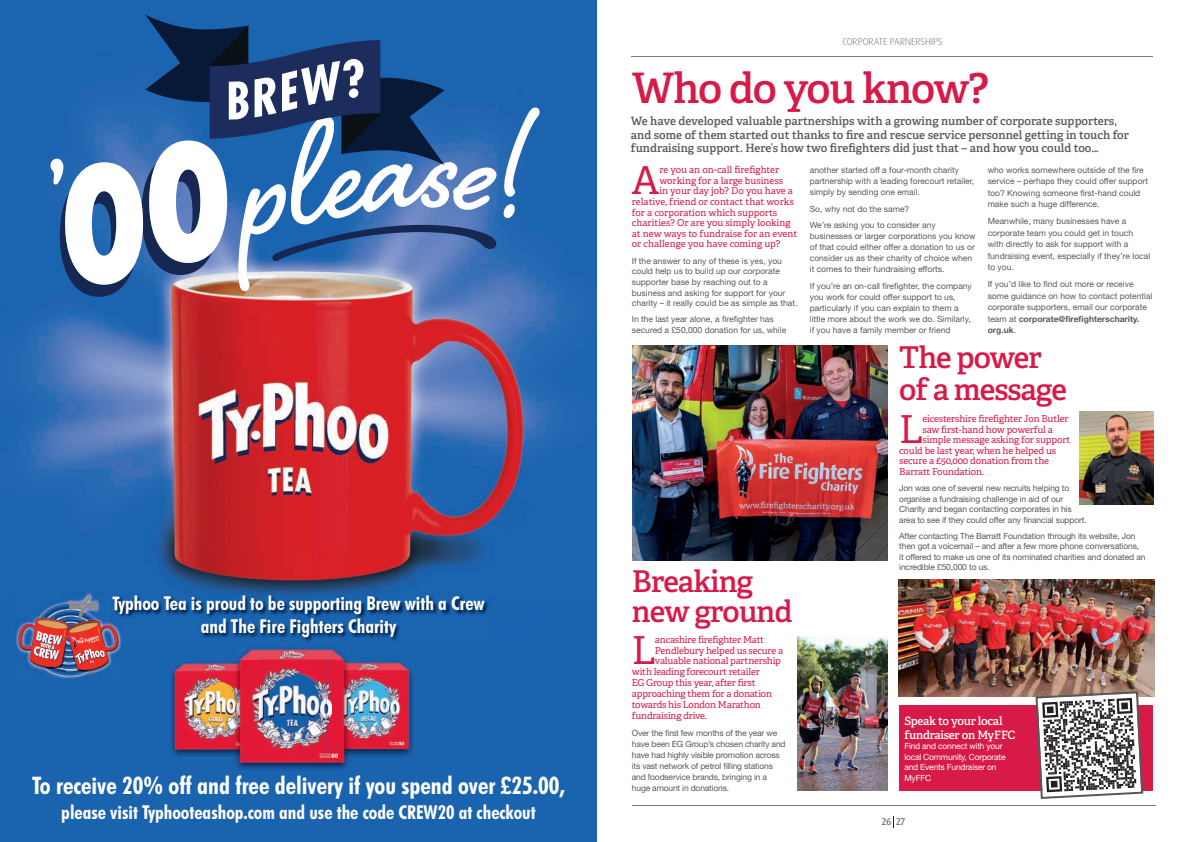
<style>
.page{position:relative;width:1191px;height:842px;background:#fff}
.page>*{position:absolute;margin:0;border:0;box-sizing:border-box;transform-origin:0 0}
.t1{font:600 42px "Adelle Basic";letter-spacing:-.03em;color:#d71a48}
.t2{font:38.5px "Adelle Basic";color:#d71a48}
.t3{font:600 30px/29px "Adelle Basic";letter-spacing:-.035em;color:#d71a48}
.t4{font:700 condensed 24.2px "Futura BT";color:#fff}
.t5{font:700 condensed 19.2px/23px "Futura BT";color:#fff;text-align:center}
.t6{font:600 11.5px/13.5px "Adelle Basic";color:#57585a}
.t7{font:600 11.5px/13.5px "Adelle Basic";letter-spacing:-.02em;color:#fff}
.t8{font:300 10px "Dax Pro";letter-spacing:-.01em;color:#76787b}
.t9{font:500 10px "Dax Pro";color:#76787b}
.t10{font:9.5px "Adelle Basic";letter-spacing:-.02em;color:#d71a48}
.t11{font:9.5px "Adelle Basic";color:#d71a48}
.t12{font:8.5px/11.4px "Helvetica Neue";color:#57585a}
.t13{font:8.5px/11px "Helvetica Neue";letter-spacing:-.02em;color:#57585a}
.t14{font:8.5px/10.5px "Helvetica Neue";letter-spacing:-.025em;color:#fff}
.s1{font-weight:700}
</style>
<div class="page">
<hr style="left:632px;top:805px;width:523px;height:1px;background:#76787b">
<svg style="left:893px;top:816px;width:1px;height:12px"></svg>
<hr style="left:631px;top:57px;width:521px;height:1px;background:#76787b">
<div style="left:898px;top:706px;width:254px;height:85px;background:#d71a48"></div>
<img style="left:898px;top:580px;width:256px;height:116px">
<img style="left:1079px;top:411px;width:74px;height:93px">
<svg style="left:1035px;top:691px;width:108px;height:108px;background:#a59b9d"></svg>
<img style="left:632px;top:345px;width:255px;height:216px">
<img style="left:797px;top:636px;width:90px;height:155px">
<img style="left:0;top:0;width:421px;height:421px">
<img style="left:421px;top:0;width:176px;height:596px">
<img style="left:0;top:421px;width:245px;height:175px">
<img style="left:245px;top:421px;width:176px;height:174px">
<div style="left:0;top:596px;width:35px;height:246px;background:#1a63af"></div>
<div style="left:457px;top:596px;width:140px;height:246px;background:#1a63af"></div>
<div style="left:105px;top:643px;width:70px;height:199px;background:#1a63af"></div>
<div style="left:175px;top:643px;width:282px;height:23px;background:#1a63af"></div>
<div style="left:35px;top:679px;width:70px;height:163px;background:#1a63af"></div>
<div style="left:386px;top:666px;width:71px;height:176px;background:#1a63af"></div>
<div style="left:175px;top:758px;width:211px;height:84px;background:#1a63af"></div>
<img style="left:169px;top:660px;width:64px;height:98px">
<img style="left:171px;top:658px;width:62px;height:96px">
<img style="left:350px;top:658px;width:65px;height:100px">
<img style="left:350px;top:660px;width:64px;height:91px">
<img style="left:233px;top:643px;width:117px;height:128px">
<img style="left:233px;top:660px;width:1px;height:94px">
<img style="left:234px;top:647px;width:115px;height:122px">
<img style="left:326px;top:660px;width:23px;height:98px">
<svg style="left:333px;top:658px;width:17px;height:2px"></svg>
<img style="left:123px;top:595px;width:366px;height:48px">
<img style="left:123px;top:596px;width:362px;height:18px">
<svg style="left:50px;top:15px;width:490px;height:282px"></svg>
<div style="left:349px;top:88px;width:9px;height:10px;background:#fff;border-radius:50%"></div>
<img style="left:15px;top:591px;width:108px;height:88px">
<img style="left:118px;top:596px;width:5px;height:18px">
<img style="left:41px;top:670px;width:53px;height:5px">
<img style="left:18px;top:617px;width:1px;height:52px">
<img style="left:102px;top:643px;width:18px;height:29px">
<img style="left:118px;top:620px;width:2px;height:23px">
<img style="left:66px;top:670px;width:36px;height:2px">
<img style="left:19px;top:595px;width:99px;height:75px">
<h3 class="t5" style="left:112px;top:592px;width:374px">Typhoo Tea is proud to be supporting Brew with a Crew and The Fire Fighters Charity</h3>
<h3 class="t4" style="left:32px;top:770px;width:534px">To receive 20% off and free delivery if you spend over £25.00,</h3>
<h3 class="t5" style="left:61px;top:800px;width:476px">please visit Typhooteashop.com and use the code CREW20 at checkout</h3>
<p class="t8" style="left:842px;top:35px;width:102px">CORPORATE PARNERSHIPS</p>
<h1 class="t1" style="left:632px;top:61px;width:358px">Who do you know?</h1>
<p class="t6" style="left:631px;top:114px;width:499px">We have developed valuable partnerships with a growing number of corporate supporters, and some of them started out thanks to fire and rescue service personnel getting in touch for fundraising support. Here’s how two firefighters did just that – and how you could too…</p>
<h2 class="t2" style="left:632px;top:157px;width:29px">A</h2>
<p class="t11" style="left:659px;top:164px;width:121px">re you an on-call firefighter</p>
<p class="t11" style="left:659px;top:175px;width:125px">working for a large business</p>
<p class="t10" style="left:659px;top:185px;width:135px">in your day job? Do you have a</p>
<p class="t11" style="left:632px;top:196px;width:163px">relative, friend or contact that works</p>
<p class="t11" style="left:632px;top:206px;width:147px">for a corporation which supports</p>
<p class="t11" style="left:632px;top:217px;width:160px">charities? Or are you simply looking</p>
<p class="t10" style="left:632px;top:228px;width:167px">at new ways to fundraise for an event</p>
<p class="t11" style="left:632px;top:238px;width:150px">or challenge you have coming up?</p>
<p class="t12" style="left:632px;top:255px;width:167px;line-height:10.6px">If the answer to any of these is yes, you could help us to build up our corporate supporter base by reaching out to a business and asking for support for your charity – it really could be as simple as that.</p>
<p class="t12" style="left:632px;top:314px;width:156px;line-height:10.6px">In the last year alone, a firefighter has secured a £50,000 donation for us, while</p>
<h3 class="t3" style="left:632px;top:567px;width:162px">Breaking new ground</h3>
<h2 class="t2" style="left:632px;top:627px;width:25px">L</h2>
<p class="t10" style="left:655px;top:634px;width:110px">ancashire firefighter Matt</p>
<p class="t10" style="left:655px;top:644px;width:130px">Pendlebury helped us secure a</p>
<p class="t10" style="left:655px;top:655px;width:128px">valuable national partnership</p>
<p class="t10" style="left:632px;top:666px;width:129px">with leading forecourt retailer</p>
<p class="t10" style="left:632px;top:677px;width:125px">EG Group this year, after first</p>
<p class="t10" style="left:632px;top:688px;width:142px">approaching them for a donation</p>
<p class="t10" style="left:632px;top:699px;width:131px">towards his London Marathon</p>
<p class="t10" style="left:632px;top:710px;width:77px">fundraising drive.</p>
<p class="t13" style="left:632px;top:727px;width:155px">Over the first few months of the year we have been EG Group’s chosen charity and have had highly visible promotion across its vast network of petrol filling stations and foodservice brands, bringing in a huge amount in donations.</p>
<p class="t12" style="left:810px;top:164px;width:166px;line-height:11px">another started off a four-month charity partnership with a leading forecourt retailer, simply by sending one email.</p>
<p class="t12" style="left:810px;top:200px;width:127px;line-height:16.7px">So, why not do the same?<br>We’re asking you to consider any</p>
<p class="t12" style="left:810px;top:231px;width:167px;line-height:11px">businesses or larger corporations you know of that could either offer a donation to us or consider us as their charity of choice when it comes to their fundraising efforts.</p>
<p class="t12" style="left:810px;top:280px;width:164px;line-height:11px">If you’re an on-call firefighter, the company you work for could offer support to us, particularly if you can explain to them a little more about the work we do. Similarly, if you have a family member or friend</p>
<p class="t12" style="left:987px;top:164px;width:162px">who works somewhere outside of the fire service – perhaps they could offer support too? Knowing someone first-hand could make such a huge difference.</p>
<p class="t12" style="left:987px;top:216px;width:164px">Meanwhile, many businesses have a corporate team you could get in touch with directly to ask for support with a fundraising event, especially if they’re local to you.</p>
<p class="t12" style="left:987px;top:278px;width:166px">If you’d like to find out more or receive some guidance on how to contact potential corporate supporters, email our corporate team at <span class="s1">corporate@firefighterscharity. org.uk</span>.</p>
<h3 class="t3" style="left:899px;top:341px;width:169px;line-height:32px">The power of a message</h3>
<h2 class="t2" style="left:899px;top:406px;width:25px">L</h2>
<p class="t10" style="left:922px;top:413px;width:148px">eicestershire firefighter Jon Butler</p>
<p class="t10" style="left:922px;top:424px;width:132px">saw first-hand how powerful a</p>
<p class="t10" style="left:922px;top:434px;width:149px">simple message asking for support</p>
<p class="t10" style="left:899px;top:445px;width:158px">could be last year, when he helped us</p>
<p class="t10" style="left:899px;top:455px;width:151px">secure a £50,000 donation from the</p>
<p class="t10" style="left:899px;top:466px;width:86px">Barratt Foundation.</p>
<p class="t12" style="left:899px;top:483px;width:189px;line-height:10.5px">Jon was one of several new recruits helping to organise a fundraising challenge in aid of our Charity and began contacting corporates in his area to see if they could offer any financial support.</p>
<p class="t12" style="left:899px;top:530px;width:248px;line-height:10.5px">After contacting The Barratt Foundation through its website, Jon then got a voicemail – and after a few more phone conversations, it offered to make us one of its nominated charities and donated an incredible £50,000 to us.</p>
<h3 class="t7" style="left:904px;top:714px;width:112px">Speak to your local fundraiser on MyFFC</h3>
<p class="t14" style="left:904px;top:741px;width:103px">Find and connect with your local Community, Corporate and Events Fundraiser on<br>MyFFC</p>
<p class="t9" style="left:881px;top:815px;width:26px">26 27</p>
</div>
